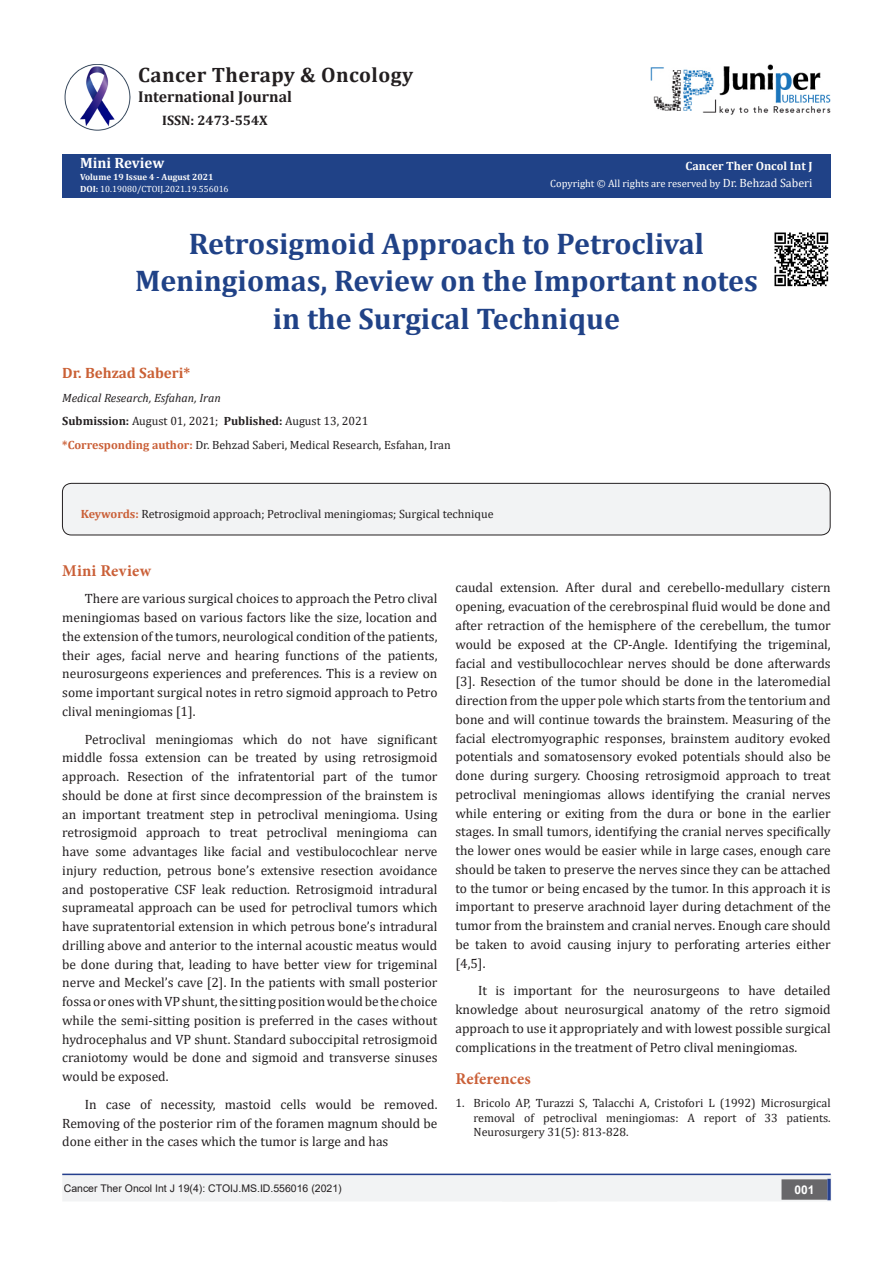
<style>
.page{position:relative;width:893px;height:1263px;background:#fff}
.page>*{position:absolute;margin:0;border:0;box-sizing:border-box;transform-origin:0 0}
.t1{font:700 30px/37.5px "Cambria";color:#204287;text-align:center}
.t2{font:700 20.85px "Cambria";letter-spacing:.02em;color:#231f20}
.t3{font:700 16.5px "Minion Pro";letter-spacing:.01em;color:#ca5f37}
.t4{font:700 15.75px "Cambria";color:#231f20}
.t5{font:700 15px "Cambria";color:#ca6035}
.t6{font:700 15px "Cambria";color:#fff}
.t7{font:700 13.8px "Cambria";color:#231f20}
.t8{font:13.5px/18.8px "Cambria";color:#231f20;text-align:justify}
.List_Paragraph{font:12px/14.4px "Cambria";color:#231f20;text-align:justify}
.t9{font:italic 12px "Cambria";color:#231f20}
.t10{font:700 12px "Cambria";color:#fffefc}
.t11{font:700 12px "Arial";color:#fff}
.t12{font:10.5px "Arial";color:#231f20}
.t13{font:10.5px "Cambria";color:#fffefc}
.t14{font:9px "Cambria";color:#fff}
.t15{font:700 9px "Cambria";color:#fcfcfc}
.s1{font-weight:700;color:#fcfcfc}
.s2{font-weight:700}
.s3{font-size:12px}
.s4{font-weight:700;color:#ca5f37}
</style>
<div class="page">
<div style="left:62px;top:154px;width:768px;height:44px;background:#204287"></div>
<div style="left:63px;top:1175px;width:493px;height:26px;background:#f2f3f4"></div>
<div style="left:62px;top:1174px;width:495px;height:27px;border:2px solid #f2f3f4"></div>
<div style="left:502px;top:1174px;width:329px;height:27px;background:#f2f3f4;border:2px solid #f2f3f4"></div>
<div style="left:782px;top:1180px;width:45px;height:19px;background:#68676a"></div>
<div style="left:781px;top:1179px;width:46px;height:21px;border:2px solid #68676a"></div>
<svg style="left:827px;top:1179px;width:4px;height:21px"></svg>
<img style="left:651px;top:64px;width:180px;height:51px">
<img style="left:64px;top:64px;width:66px;height:66px">
<hr style="left:62px;top:1173px;width:769px;height:2px;background:#253f8e">
<img style="left:774px;top:232px;width:55px;height:55px">
<div style="left:62px;top:483px;width:768px;height:52px;background:#f2f3f4;border-radius:9px"></div>
<div style="left:62px;top:483px;width:768px;height:52px;border:1px solid #231f20;border-radius:9px"></div>
<p class="t2" style="left:138px;top:60px;width:276px">Cancer Therapy &amp; Oncology</p>
<p class="t4" style="left:138px;top:86px;width:155px">International Journal</p>
<p class="t7" style="left:162px;top:110px;width:107px">ISSN: 2473-554X</p>
<p class="t6" style="left:80px;top:152px;width:86px">Mini Review</p>
<p class="t15" style="left:80px;top:171px;width:135px">Volume 19 Issue 4 - August 2021</p>
<p class="t14" style="left:80px;top:184px;width:150px"><span class="s1">DOI</span><span class="s2">:</span> 10.19080/CTOIJ.2021.19.556016</p>
<p class="t10" style="left:686px;top:157px;width:128px">Cancer Ther Oncol Int J</p>
<p class="t13" style="left:550px;top:178px;width:264px">Copyright © All rights are reserved by <span class="s3">Dr. Behzad Saberi</span></p>
<p class="t1" style="left:135px;top:224px;width:624px">Retrosigmoid Approach to Petroclival<br>Meningiomas, Review on the Important notes in the Surgical Technique</p>
<p class="t5" style="left:62px;top:363px;width:130px">Dr. Behzad Saberi*</p>
<p class="t9" style="left:62px;top:389px;width:160px">Medical Research, Esfahan, Iran</p>
<p class="List_Paragraph" style="left:62px;top:414px;width:308px"><span class="s2">Submission:</span> August 01, 2021; <span class="s2">Published:</span> August 13, 2021</p>
<p class="List_Paragraph" style="left:62px;top:437px;width:390px"><span class="s4">*Corresponding author:</span> Dr. Behzad Saberi, Medical Research, Esfahan, Iran</p>
<p class="List_Paragraph" style="left:81px;top:506px;width:414px"><span class="s4">Keywords:</span> Retrosigmoid approach; Petroclival meningiomas; Surgical technique</p>
<p class="t3" style="left:62px;top:559px;width:90px">Mini Review</p>
<p class="t8" style="left:62px;top:589px;width:377px;text-indent:22px">There are various surgical choices to approach the Petro clival meningiomas based on various factors like the size, location and the extension of the tumors, neurological condition of the patients, their ages, facial nerve and hearing functions of the patients, neurosurgeons experiences and preferences. This is a review on some important surgical notes in retro sigmoid approach to Petro clival meningiomas [1].</p>
<p class="t8" style="left:62px;top:730px;width:377px;text-indent:22px">Petroclival meningiomas which do not have significant middle fossa extension can be treated by using retrosigmoid approach. Resection of the infratentorial part of the tumor should be done at first since decompression of the brainstem is an important treatment step in petroclival meningioma. Using retrosigmoid approach to treat petroclival meningioma can have some advantages like facial and vestibulocochlear nerve injury reduction, petrous bone’s extensive resection avoidance and postoperative CSF leak reduction. Retrosigmoid intradural suprameatal approach can be used for petroclival tumors which have supratentorial extension in which petrous bone’s intradural drilling above and anterior to the internal acoustic meatus would be done during that, leading to have better view for trigeminal nerve and Meckel’s cave [2]. In the patients with small posterior fossa or ones with VP shunt, the sitting position would be the choice while the semi-sitting position is preferred in the cases without hydrocephalus and VP shunt. Standard suboccipital retrosigmoid craniotomy would be done and sigmoid and transverse sinuses would be exposed.</p>
<p class="t8" style="left:62px;top:1095px;width:377px;text-indent:22px">In case of necessity, mastoid cells would be removed.<br>Removing of the posterior rim of the foramen magnum should be done either in the cases which the tumor is large and has</p>
<p class="t8" style="left:455px;top:578px;width:377px">caudal extension. After dural and cerebello-medullary cistern opening, evacuation of the cerebrospinal fluid would be done and after retraction of the hemisphere of the cerebellum, the tumor would be exposed at the CP-Angle. Identifying the trigeminal, facial and vestibullocochlear nerves should be done afterwards [3]. Resection of the tumor should be done in the lateromedial direction from the upper pole which starts from the tentorium and bone and will continue towards the brainstem. Measuring of the facial electromyographic responses, brainstem auditory evoked potentials and somatosensory evoked potentials should also be done during surgery. Choosing retrosigmoid approach to treat petroclival meningiomas allows identifying the cranial nerves while entering or exiting from the dura or bone in the earlier stages. In small tumors, identifying the cranial nerves specifically the lower ones would be easier while in large cases, enough care should be taken to preserve the nerves since they can be attached to the tumor or being encased by the tumor. In this approach it is important to preserve arachnoid layer during detachment of the tumor from the brainstem and cranial nerves. Enough care should be taken to avoid causing injury to perforating arteries either [4,5].</p>
<p class="t8" style="left:455px;top:981px;width:377px;text-indent:22px">It is important for the neurosurgeons to have detailed knowledge about neurosurgical anatomy of the retro sigmoid approach to use it appropriately and with lowest possible surgical complications in the treatment of Petro clival meningiomas.</p>
<p class="t3" style="left:455px;top:1067px;width:77px">References</p>
<p class="List_Paragraph" style="left:473px;top:1096px;width:359px;text-indent:-18px">1. Bricolo AP, Turazzi S, Talacchi A, Cristofori L (1992) Microsurgical removal of petroclival meningiomas: A report of 33 patients.<br>Neurosurgery 31(5): 813-828.</p>
<p class="t12" style="left:64px;top:1181px;width:279px">Cancer Ther Oncol Int J 19(4): CTOIJ.MS.ID.556016 (2021)</p>
<p class="t11" style="left:794px;top:1181px;width:22px">001</p>
</div>
